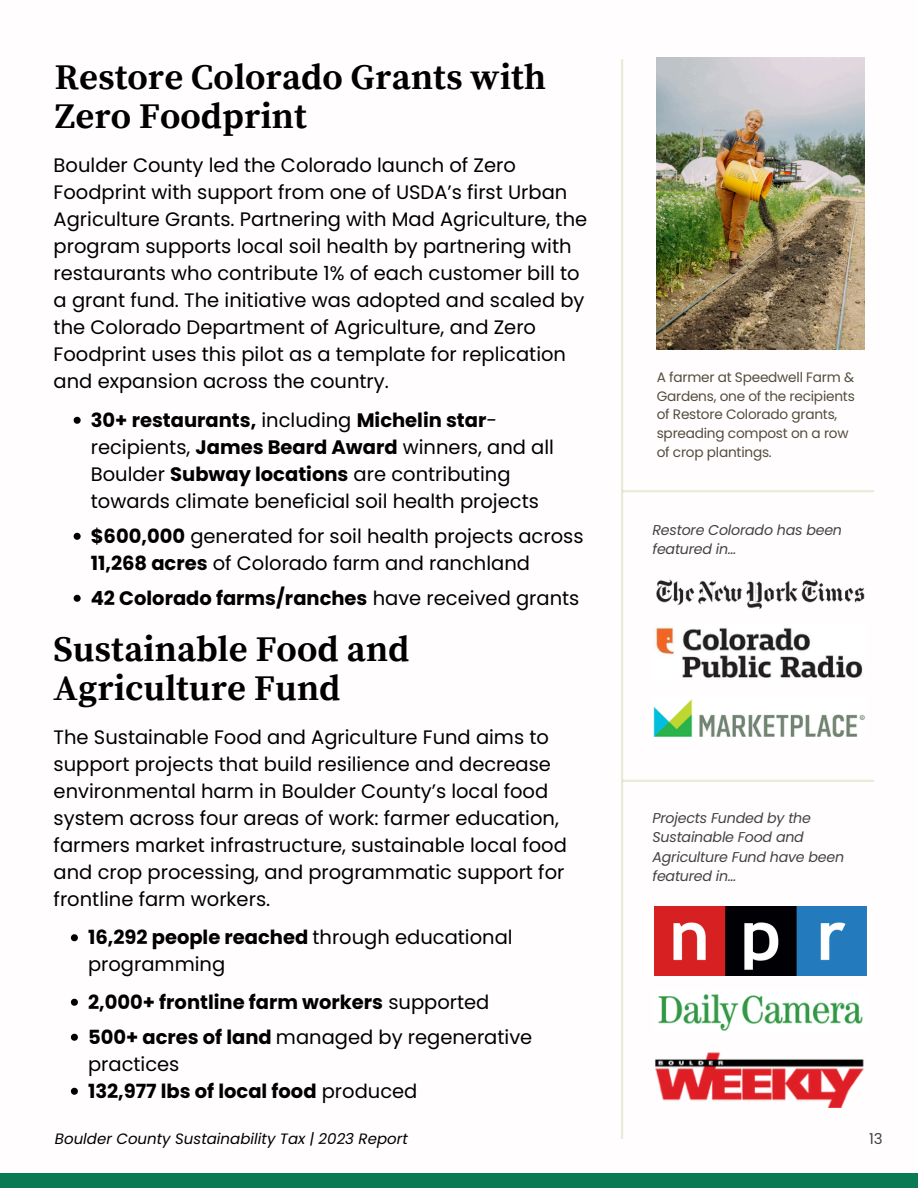
<style>
.page{position:relative;width:918px;height:1188px;background:#fff}
.page>*{position:absolute;margin:0;border:0;box-sizing:border-box;transform-origin:0 0}
.t1{font:700 36px/39.3px "Source Serif Pro";color:#000001}
.t2{font:19.5px/27px "Poppins";color:#000001}
.t3{font:19.5px/27px "Poppins";color:#000}
.t4{font:700 19.5px "Poppins";color:#000}
.t5{font:700 19.5px "Poppins";color:#000001}
.t6{font:italic 15px "Poppins";color:#000}
.t7{font:15px "Poppins";color:#434343}
.t8{font:italic 14.25px/19.2px "Poppins";letter-spacing:-.015em;color:#434343}
.t9{font:13.65px/18.9px "Poppins";letter-spacing:-.015em;color:#534d3e}
.s1{font-weight:700}
.s2{font-weight:400}
</style>
<div class="page">
<div style="left:0;top:1174px;width:918px;height:14px;background:#097a54"></div>
<hr style="left:621px;top:59px;width:2px;height:1080px;background:#bfcb91">
<hr style="left:622px;top:490px;width:252px;height:2px;background:#bfcb91">
<hr style="left:622px;top:780px;width:252px;height:2px;background:#bfcb91">
<img style="left:657px;top:58px;width:208px;height:291px">
<img style="left:653px;top:699px;width:212px;height:39px">
<img style="left:655px;top:626px;width:208px;height:52px">
<img style="left:657px;top:580px;width:208px;height:30px">
<img style="left:655px;top:1052px;width:209px;height:55px">
<img style="left:658px;top:994px;width:205px;height:37px">
<img style="left:655px;top:906px;width:211px;height:70px">
<svg style="left:71px;top:934px;width:7px;height:7px"></svg>
<svg style="left:71px;top:999px;width:7px;height:7px"></svg>
<svg style="left:71px;top:1034px;width:7px;height:7px"></svg>
<svg style="left:71px;top:1088px;width:7px;height:7px"></svg>
<svg style="left:74px;top:417px;width:7px;height:7px"></svg>
<svg style="left:74px;top:533px;width:7px;height:7px"></svg>
<svg style="left:74px;top:595px;width:7px;height:7px"></svg>
<p class="t1" style="left:55px;top:59px;width:493px">Restore Colorado Grants with<br>Zero Foodprint</p>
<p class="t2" style="left:54px;top:152px;width:535px">Boulder County led the Colorado launch of Zero Foodprint with support from one of USDA’s first Urban Agriculture Grants. Partnering with Mad Agriculture, the program supports local soil health by partnering with restaurants who contribute 1% of each customer bill to a grant fund. The initiative was adopted and scaled by the Colorado Department of Agriculture, and Zero Foodprint uses this pilot as a template for replication and expansion across the country.</p>
<p class="t2" style="left:91px;top:406px;width:465px"><span class="s1">30+ restaurants,</span> including <span class="s1">Michelin star&shy;</span>recipients, <span class="s1">James Beard Award</span> winners, and all Boulder <span class="s1">Subway locations</span> are contributing towards climate beneficial soil health projects</p>
<p class="t2" style="left:91px;top:522px;width:494px"><span class="s1">$600,000</span> generated for soil health projects across<br><span class="s1">11,268 acres</span> of Colorado farm and ranchland</p>
<p class="t5" style="left:91px;top:584px;width:490px">42 Colorado farms/ranches <span class="s2">have received grants</span></p>
<p class="t1" style="left:54px;top:630px;width:358px">Sustainable Food and<br>Agriculture Fund</p>
<p class="t2" style="left:54px;top:723px;width:515px">The Sustainable Food and Agriculture Fund aims to support projects that build resilience and decrease environmental harm in Boulder County’s local food system across four areas of work: farmer education, farmers market infrastructure, sustainable local food and crop processing, and programmatic support for frontline farm workers.</p>
<p class="t3" style="left:88px;top:924px;width:426px"><span class="s1">16,292 people reached</span> through educational programming</p>
<p class="t4" style="left:88px;top:988px;width:403px">2,000+ frontline farm workers <span class="s2">supported</span></p>
<p class="t3" style="left:88px;top:1023px;width:446px"><span class="s1">500+ acres of land</span> managed by regenerative practices</p>
<p class="t4" style="left:88px;top:1077px;width:331px">132,977 lbs of local food <span class="s2">produced</span></p>
<p class="t6" style="left:55px;top:1128px;width:354px">Boulder County Sustainability Tax | 2023 Report</p>
<p class="t9" style="left:657px;top:367px;width:200px">A farmer at Speedwell Farm &amp;<br>Gardens, one of the recipients of Restore Colorado grants, spreading compost on a row of crop plantings.</p>
<p class="t8" style="left:653px;top:520px;width:191px">Restore Colorado has been featured in...</p>
<p class="t8" style="left:653px;top:809px;width:193px">Projects Funded by the<br>Sustainable Food and<br>Agriculture Fund have been featured in...</p>
<p class="t7" style="left:869px;top:1128px;width:15px">13</p>
</div>
